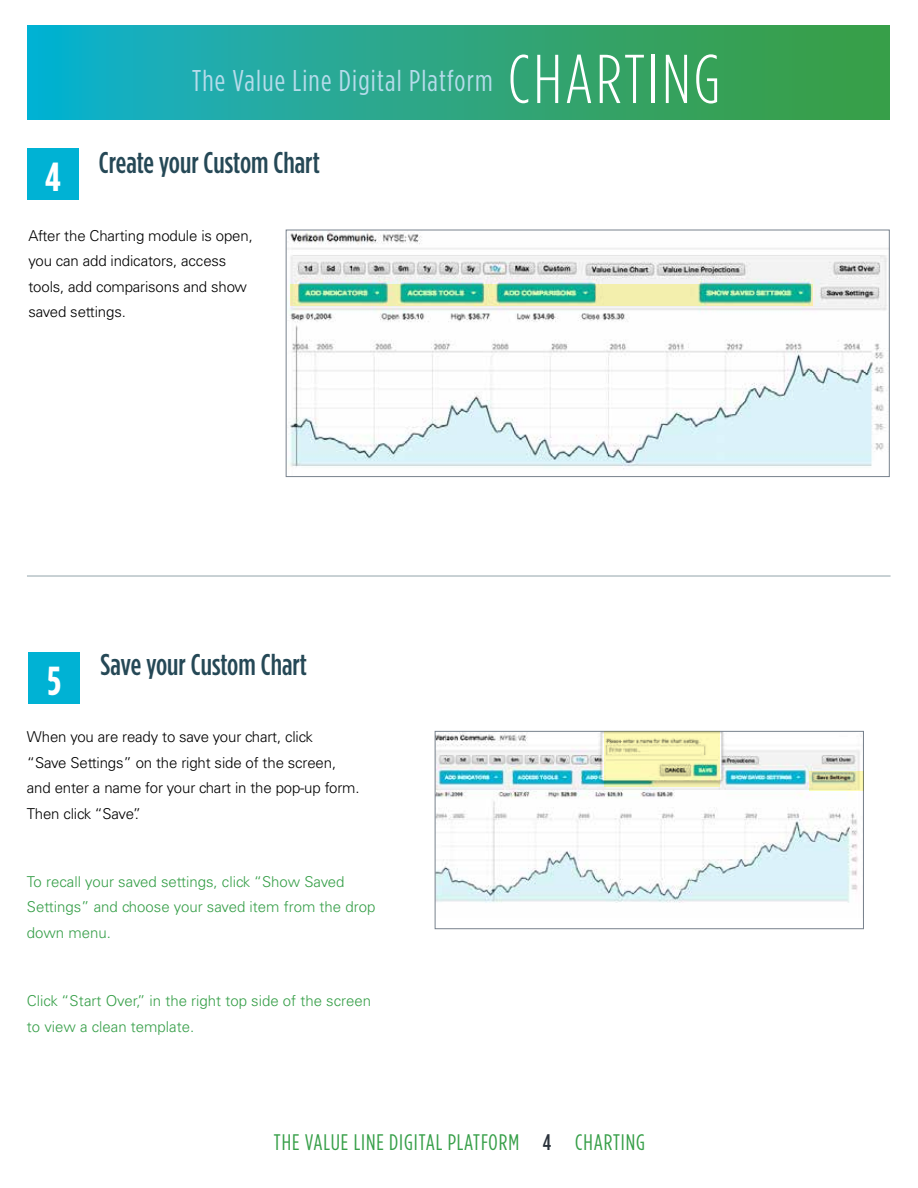
<style>
.page{position:relative;width:918px;height:1188px;background:#fff}
.page>*{position:absolute;margin:0;border:0;box-sizing:border-box;transform-origin:0 0}
.t1{font:300 69px "Gotham Condensed";letter-spacing:.04em;color:#fff}
.t2{font:700 40.5px "Gotham Condensed";color:#fff}
.t3{font:500 30px "Gotham Condensed";letter-spacing:-.005em;color:#254856}
.t4{font:30px "Gotham Condensed";letter-spacing:.04em;color:#b6dceb}
.t5{font:22.5px "Gotham Condensed";letter-spacing:.04em;color:#379f49}
.t6{font:300 15px/25.5px "Univers LT Std";letter-spacing:-.01em;color:#000}
.t7{font:300 15px/25.5px "Univers LT Std";color:#379f49}
.s1{font-weight:500;color:#2a323b}
</style>
<div class="page">
<svg style="left:28px;top:26px;width:862px;height:93px;background:#29a683"></svg>
<div style="left:27px;top:149px;width:52px;height:51px;background:#00b2d4"></div>
<div style="left:28px;top:653px;width:52px;height:51px;background:#00b2d4"></div>
<img style="left:288px;top:232px;width:600px;height:237px">
<div style="left:286px;top:230px;width:604px;height:247px;border:1px solid #78828d"></div>
<img style="left:437px;top:733px;width:423px;height:170px">
<div style="left:435px;top:731px;width:429px;height:198px;border:1px solid #78828d"></div>
<hr style="left:27px;top:576px;width:864px;height:1px;background:#92a4ab">
<svg style="left:291px;top:284px;width:522px;height:21px;background:#74c99d"></svg>
<svg style="left:604px;top:731px;width:116px;height:55px;background:#dfe4a6"></svg>
<svg style="left:809px;top:771px;width:55px;height:20px"></svg>
<h2 class="t2" style="left:45px;top:154px;width:17px">4</h2>
<h3 class="t4" style="left:192px;top:64px;width:302px">THE VALUE LINE DIGITAL PLATFORM</h3>
<h3 class="t3" style="left:99px;top:145px;width:222px">Create your Custom Chart</h3>
<p class="t6" style="left:28px;top:223px;width:226px">After the Charting module is open, you can add indicators, access tools, add comparisons and show saved settings.</p>
<h1 class="t1" style="left:508px;top:43px;width:214px">CHARTING</h1>
<h2 class="t2" style="left:48px;top:658px;width:15px">5</h2>
<h3 class="t3" style="left:100px;top:648px;width:208px">Save your Custom Chart</h3>
<p class="t6" style="left:27px;top:724px;width:334px">When you are ready to save your chart, click<br>“Save Settings” on the right side of the screen, and enter a name for your chart in the pop-up form.<br>Then click “Save”.</p>
<p class="t7" style="left:27px;top:869px;width:350px">To recall your saved settings, click “Show Saved<br>Settings” and choose your saved item from the drop down menu.</p>
<p class="t7" style="left:27px;top:988px;width:346px">Click “Start Over,” in the right top side of the screen to view a clean template.</p>
<h3 class="t5" style="left:274px;top:1130px;width:373px">THE VALUE LINE DIGITAL PLATFORM <span class="s1">4</span> CHARTING</h3>
</div>
